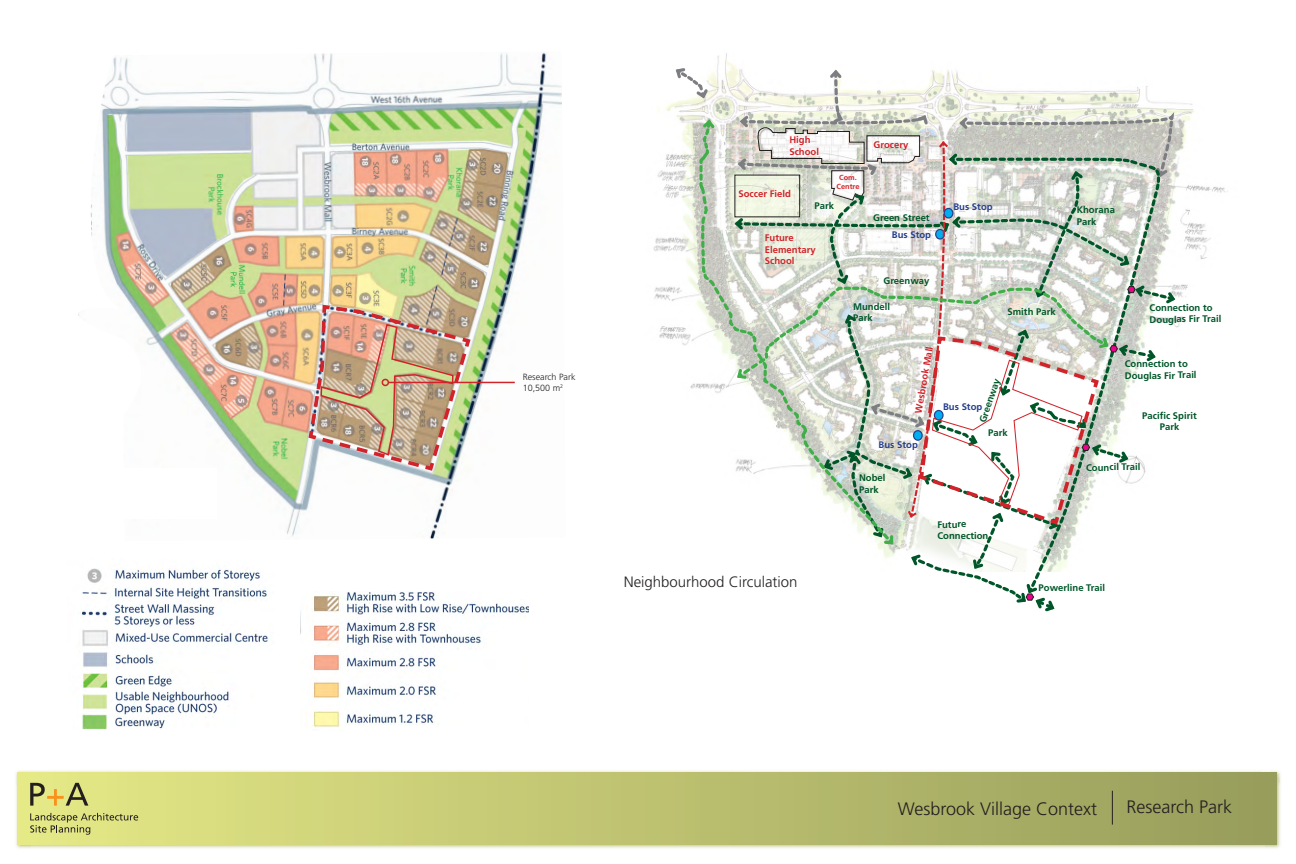
<style>
.page{position:relative;width:1296px;height:864px;background:#fff}
.page>*{position:absolute;margin:0;border:0;box-sizing:border-box;transform-origin:0 0}
.t1{font:300 18px "Frutiger";color:#231f20}
.t2{font:300 15px "Frutiger";color:#231f20}
.t3{font:700 9.55px/11.4px "Frutiger";letter-spacing:-.01em;color:#005629}
.t4{font:700 9.55px/11.4px "Frutiger";color:#d1232a}
.t5{font:700 9.55px "Frutiger";color:#253f8e}
.t6{font:300 9px "Frutiger";color:#231f20}
.t7{font:700 7.4px/8.8px "Frutiger";color:#d1232a;text-align:center}
</style>
<div class="page">
<img style="left:15px;top:770px;width:1266px;height:15px">
<img style="left:16px;top:785px;width:16px;height:64px">
<img style="left:1265px;top:785px;width:16px;height:64px">
<img style="left:32px;top:844px;width:1233px;height:4px">
<img style="left:35px;top:844px;width:666px;height:1px">
<img style="left:701px;top:844px;width:558px;height:1px">
<div style="left:18px;top:772px;width:1259px;height:72px;background:linear-gradient(to right,#e5e886,#969c5b)"></div>
<hr style="left:1112px;top:791px;width:1px;height:34px;background:#231f20">
<svg style="left:30px;top:813px;width:108px;height:22px;background:#c4c674"></svg>
<svg style="left:30px;top:783px;width:58px;height:23px"></svg>
<img style="left:78px;top:52px;width:484px;height:487px">
<div style="left:56px;top:468px;width:160px;height:51px;background:#fff"></div>
<img style="left:80px;top:568px;width:188px;height:162px">
<img style="left:300px;top:592px;width:228px;height:138px">
<img style="left:653px;top:53px;width:575px;height:286px">
<svg style="left:673px;top:66px;width:505px;height:546px"></svg>
<div style="left:588px;top:513px;width:230px;height:126px;background:#fff"></div>
<img style="left:306px;top:303px;width:167px;height:170px">
<hr style="left:388px;top:382px;width:127px;height:1px;background:#d1232a">
<div style="left:382px;top:379px;width:7px;height:7px;border:2px solid #d1232a;border-radius:50%"></div>
<p class="t6" style="left:523px;top:372px;width:54px">Research Park</p>
<p class="t6" style="left:523px;top:383px;width:42px">10,500 m<sup>2</sup></p>
<p class="t4" style="left:789px;top:134px;width:31px">High<br>School</p>
<p class="t4" style="left:738px;top:188px;width:54px">Soccer Field</p>
<p class="t7" style="left:837px;top:173px;width:24px">Com.<br>Centre</p>
<p class="t3" style="left:815px;top:200px;width:21px">Park</p>
<p class="t4" style="left:765px;top:232px;width:52px">Future<br>Elementary<br>School</p>
<p class="t4" style="left:874px;top:139px;width:36px">Grocery</p>
<p class="t3" style="left:873px;top:212px;width:58px">Green Street</p>
<p class="t5" style="left:892px;top:229px;width:41px">Bus Stop</p>
<p class="t3" style="left:883px;top:275px;width:47px">Greenway</p>
<p class="t3" style="left:853px;top:301px;width:39px;line-height:11.6px">Mundell<br>Park</p>
<p class="t4" style="left:913px;top:412px;width:69px;rotate:-80deg">Wesbrook Mall</p>
<p class="t5" style="left:879px;top:439px;width:41px">Bus Stop</p>
<p class="t3" style="left:859px;top:472px;width:28px">Nobel<br>Park</p>
<p class="t5" style="left:953px;top:201px;width:41px">Bus Stop</p>
<p class="t3" style="left:1008px;top:306px;width:50px">Smith Park</p>
<p class="t3" style="left:977px;top:421px;width:47px;rotate:-72deg">Greenway</p>
<p class="t5" style="left:943px;top:401px;width:41px">Bus Stop</p>
<p class="t3" style="left:988px;top:427px;width:21px">Park</p>
<p class="t3" style="left:937px;top:519px;width:53px">Future<br>Connection</p>
<p class="t3" style="left:1077px;top:204px;width:40px;line-height:11.6px">Khorana<br>Park</p>
<p class="t3" style="left:1150px;top:302px;width:73px">Connection to<br>Douglas Fir Trail</p>
<p class="t3" style="left:1125px;top:358px;width:73px">Connection to<br>Douglas Fir Trail</p>
<p class="t3" style="left:1142px;top:410px;width:56px;text-align:center">Pacific Spirit<br>Park</p>
<p class="t3" style="left:1086px;top:461px;width:56px">Council Trail</p>
<p class="t2" style="left:624px;top:574px;width:175px">Neighbourhood Circulation</p>
<p class="t3" style="left:1039px;top:582px;width:68px">Powerline Trail</p>
<p class="t1" style="left:898px;top:798px;width:201px">Wesbrook Village Context</p>
<h1 class="t1" style="left:1127px;top:797px;width:107px">Research Park</h1>
</div>
